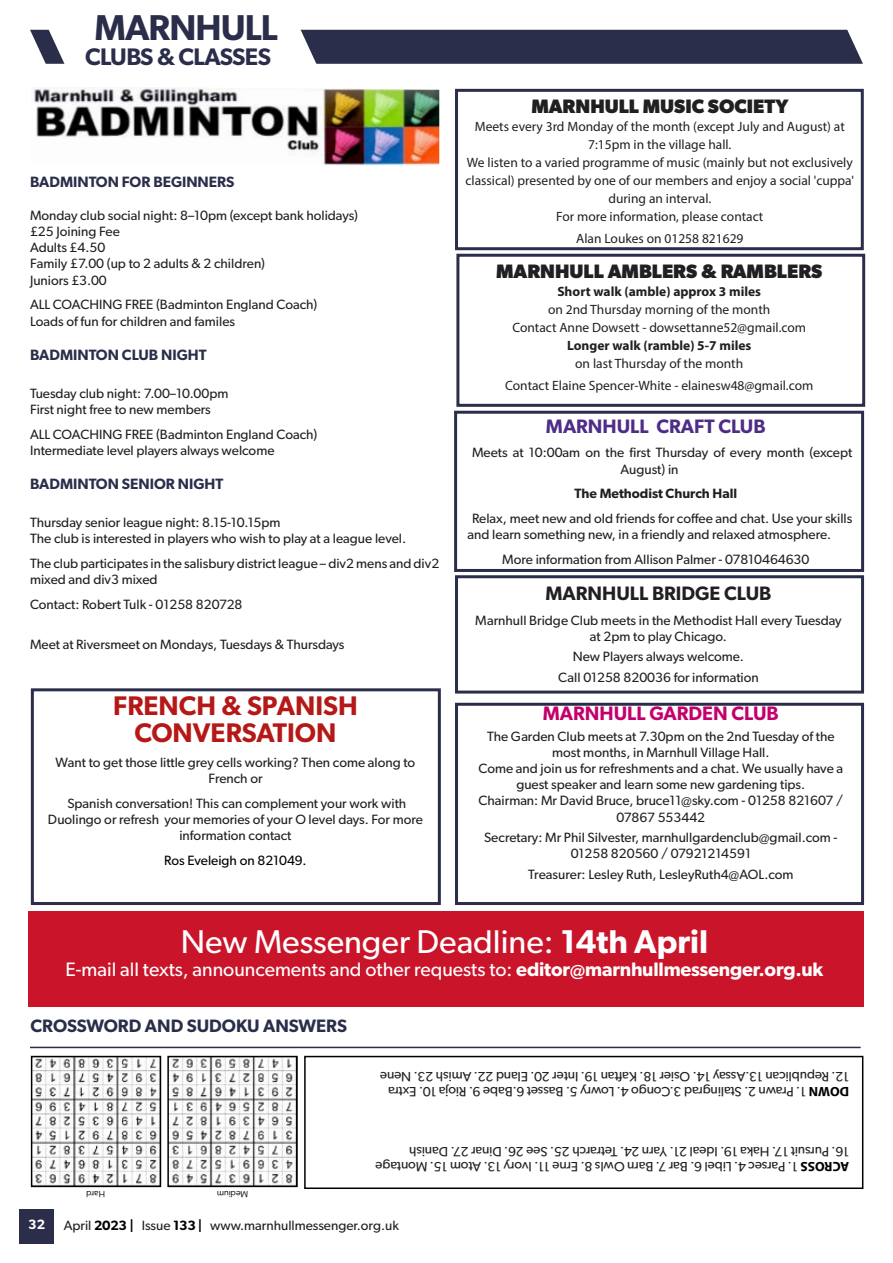
<style>
.page{position:relative;width:893px;height:1263px;background:#fff}
.page>*{position:absolute;margin:0;border:0;box-sizing:border-box;transform-origin:0 0}
.t1{font:600 36px "Gibson";letter-spacing:-.025em;color:#2b2e4a}
.t2{font:33px "Gibson";color:#fff}
.t3{font:600 27px/27px "Gibson";color:#b51917;text-align:center}
.t4{font:600 24px "Gibson";letter-spacing:-.025em;color:#2b2e4a}
.t5{font:19.5px "Gibson";color:#fff}
.t6{font:700 19.5px "Gibson";color:#211f22}
.t7{font:600 19.5px "Gibson";color:#c3006b}
.t8{font:600 19.5px "Gibson";color:#211f22}
.t9{font:600 19.5px "Gibson";color:#4e2d87}
.t10{font:600 18px "Gibson";color:#2b2e4a}
.t11{font:600 15px "Gibson";color:#2b2e4a}
.t12{font:13.5px/16.2px "Gibson";color:#211f22}
.t13{font:13.5px/18px "Myriad Pro";color:#211f22;text-align:center}
.t14{font:700 13.5px "Myriad Pro";color:#211f22}
.t15{font:600 13.5px "Gibson";color:#211f22}
.t16{font:13.5px "Gibson";color:#000}
.t17{font:600 13.5px "Gibson";color:#fff}
.t18{font:9px "Gibson";color:#000}
.s1{font-weight:600}
.s2{font-family:"Myriad Pro";font-weight:700;color:#000}
.s3{font-weight:600;color:#000}
</style>
<div class="page">
<div style="left:455px;top:575px;width:409px;height:118px;border:3px solid #2b2e4a"></div>
<div style="left:455px;top:703px;width:409px;height:202px;border:3px solid #2b2e4a"></div>
<div style="left:31px;top:688px;width:410px;height:217px;border:3px solid #2b2e4a"></div>
<div style="left:454px;top:411px;width:410px;height:161px;border:3px solid #2b2e4a"></div>
<div style="left:20px;top:1210px;width:34px;height:34px;background:#2b2e4a"></div>
<svg style="left:30px;top:29px;width:833px;height:35px"></svg>
<div style="left:304px;top:1056px;width:559px;height:133px;border:2px solid #000"></div>
<img style="left:34px;top:1059px;width:124px;height:125px">
<div style="left:31px;top:1056px;width:130px;height:131px;border:2px solid #000"></div>
<img style="left:170px;top:1059px;width:125px;height:125px">
<div style="left:167px;top:1056px;width:131px;height:131px;border:2px solid #000"></div>
<hr style="left:30px;top:1047px;width:831px;height:1px;background:#2b2e4a">
<img style="left:34px;top:87px;width:405px;height:79px">
<div style="left:28px;top:911px;width:836px;height:95px;background:#ca142a"></div>
<div style="left:456px;top:254px;width:409px;height:153px;border:3px solid #2b2e4a"></div>
<div style="left:455px;top:89px;width:409px;height:161px;border:3px solid #2b2e4a"></div>
<h1 class="t1" style="left:94px;top:7px;width:185px">MARNHULL</h1>
<h3 class="t4" style="left:85px;top:42px;width:187px">CLUBS &amp; CLASSES</h3>
<p class="t11" style="left:30px;top:173px;width:206px">BADMINTON FOR BEGINNERS</p>
<p class="t12" style="left:30px;top:207px;width:329px">Monday club social night: 8–10pm (except bank holidays) £25 Joining Fee<br>Adults £4.50<br>Family £7.00 (up to 2 adults &amp; 2 children)<br>Juniors £3.00</p>
<p class="t12" style="left:30px;top:296px;width:289px">ALL COACHING FREE (Badminton England Coach)<br>Loads of fun for children and familes</p>
<p class="t11" style="left:30px;top:346px;width:178px">BADMINTON CLUB NIGHT</p>
<p class="t12" style="left:30px;top:385px;width:200px">Tuesday club night: 7.00–10.00pm<br>First night free to new members</p>
<p class="t12" style="left:30px;top:426px;width:289px">ALL COACHING FREE (Badminton England Coach)<br>Intermediate level players always welcome</p>
<p class="t11" style="left:30px;top:475px;width:195px">BADMINTON SENIOR NIGHT</p>
<p class="t12" style="left:30px;top:514px;width:378px">Thursday senior league night: 8.15-10.15pm<br>The club is interested in players who wish to play at a league level.</p>
<p class="t12" style="left:30px;top:555px;width:411px">The club participates in the salisbury district league – div2 mens and div2 mixed and div3 mixed</p>
<p class="t12" style="left:30px;top:596px;width:214px">Contact: Robert Tulk - 01258 820728</p>
<p class="t12" style="left:30px;top:636px;width:316px">Meet at Riversmeet on Mondays, Tuesdays &amp; Thursdays</p>
<h3 class="t3" style="left:113px;top:692px;width:246px">FRENCH &amp; SPANISH<br>CONVERSATION</h3>
<p class="t12" style="left:56px;top:754px;width:361px;text-align:center">Want to get those little grey cells working? Then come along to<br>French or</p>
<p class="t12" style="left:48px;top:795px;width:377px;text-align:center">Spanish conversation! This can complement your work with<br>Duolingo or refresh your memories of your O level days. For more information contact</p>
<p class="t16" style="left:164px;top:852px;width:144px">Ros Eveleigh on 821049.</p>
<h3 class="t6" style="left:531px;top:94px;width:258px">MARNHULL MUSIC SOCIETY</h3>
<p class="t13" style="left:466px;top:117px;width:390px">Meets every 3rd Monday of the month (except July and August) at 7:15pm in the village hall.<br>We listen to a varied programme of music (mainly but not exclusively classical) presented by one of our members and enjoy a social 'cuppa' during an interval.<br>For more information, please contact</p>
<p class="t13" style="left:576px;top:229px;width:169px">Alan Loukes on 01258 821629</p>
<h3 class="t6" style="left:496px;top:259px;width:328px">MARNHULL AMBLERS &amp; RAMBLERS</h3>
<p class="t14" style="left:557px;top:282px;width:205px">Short walk (amble) approx 3 miles</p>
<p class="t13" style="left:512px;top:300px;width:295px">on 2nd Thursday morning of the month<br>Contact Anne Dowsett - dowsettanne52@gmail.com</p>
<p class="t14" style="left:567px;top:336px;width:186px">Longer walk (ramble) 5-7 miles</p>
<p class="t13" style="left:505px;top:352px;width:310px;line-height:22.5px">on last Thursday of the month<br>Contact Elaine Spencer-White - elainesw48@gmail.com</p>
<h3 class="t9" style="left:546px;top:414px;width:221px">MARNHULL CRAFT CLUB</h3>
<p class="t12" style="left:620px;top:444px;width:233px;text-indent:-148px">Meets at 10:00am on the first Thursday of every month (except<br>August) in</p>
<p class="t15" style="left:574px;top:485px;width:164px">The Methodist Church Hall</p>
<p class="t12" style="left:468px;top:510px;width:386px;text-indent:4px">Relax, meet new and old friends for coffee and chat. Use your skills and learn something new, in a friendly and relaxed atmosphere.</p>
<p class="t12" style="left:502px;top:551px;width:309px">More information from Allison Palmer - 07810464630</p>
<h3 class="t8" style="left:546px;top:581px;width:227px">MARNHULL BRIDGE CLUB</h3>
<p class="t12" style="left:475px;top:612px;width:368px;text-align:center">Marnhull Bridge Club meets in the Methodist Hall every Tuesday at 2pm to play Chicago.</p>
<p class="t12" style="left:558px;top:646px;width:202px;line-height:20.4px;text-align:center">New Players always welcome.<br>Call 01258 820036 for information</p>
<h3 class="t7" style="left:543px;top:702px;width:237px">MARNHULL GARDEN CLUB</h3>
<p class="t12" style="left:478px;top:727px;width:366px;text-align:center">The Garden Club meets at 7.30pm on the 2nd Tuesday of the most months, in Marnhull Village Hall.<br>Come and join us for refreshments and a chat. We usually have a guest speaker and learn some new gardening tips.<br>Chairman: Mr David Bruce, bruce11@sky.com - 01258 821607 / 07867 553442</p>
<p class="t12" style="left:484px;top:829px;width:355px;text-align:center">Secretary: Mr Phil Silvester, marnhullgardenclub@gmail.com -<br>01258 820560 / 07921214591</p>
<p class="t12" style="left:528px;top:866px;width:267px">Treasurer: Lesley Ruth, LesleyRuth4@AOL.com</p>
<h2 class="t2" style="left:181px;top:921px;width:529px">New Messenger Deadline: <span class="s1">14th April</span></h2>
<h3 class="t5" style="left:66px;top:957px;width:759px">E-mail all texts, announcements and other requests to: <span class="s1">editor@marnhullmessenger.org.uk</span></h3>
<h3 class="t10" style="left:31px;top:1015px;width:318px">CROSSWORD AND SUDOKU ANSWERS</h3>
<p class="t18" style="left:105px;top:1199px;width:20px;rotate:-180deg">Hard</p>
<p class="t18" style="left:248px;top:1199px;width:33px;rotate:-180deg">Medium</p>
<p class="t12" style="left:849px;top:1085px;width:471px;rotate:-180deg">12. Republican 13.Assay 14. Osier 18. Kaftan 19. Inter 20. Eland 22. Amish 23. Nene</p>
<p class="t12" style="left:849px;top:1100px;width:463px;rotate:-180deg"><span class="s2">DOWN</span> 1. Prawn 2. Stalingrad 3.Congo 4. Lowry 5. Basset 6.Babe 9. Rioja 10. Extra</p>
<p class="t12" style="left:849px;top:1160px;width:442px;rotate:-180deg">16. Pursuit 17. Haka 19. Ideal 21. Yarn 24. Tetrarch 25. See 26. Dinar 27. Danish</p>
<p class="t12" style="left:849px;top:1175px;width:475px;rotate:-180deg"><span class="s2">ACROSS</span> 1. Parsec 4. Libel 6. Bar 7. Barn Owls 8. Erne 11. Ivory 13. Atom 15. Montage</p>
<p class="t17" style="left:28px;top:1216px;width:18px">32</p>
<p class="t12" style="left:64px;top:1216px;width:337px">April <span class="s3">2023 |</span> Issue <span class="s3">133 |</span> www.marnhullmessenger.org.uk</p>
</div>
